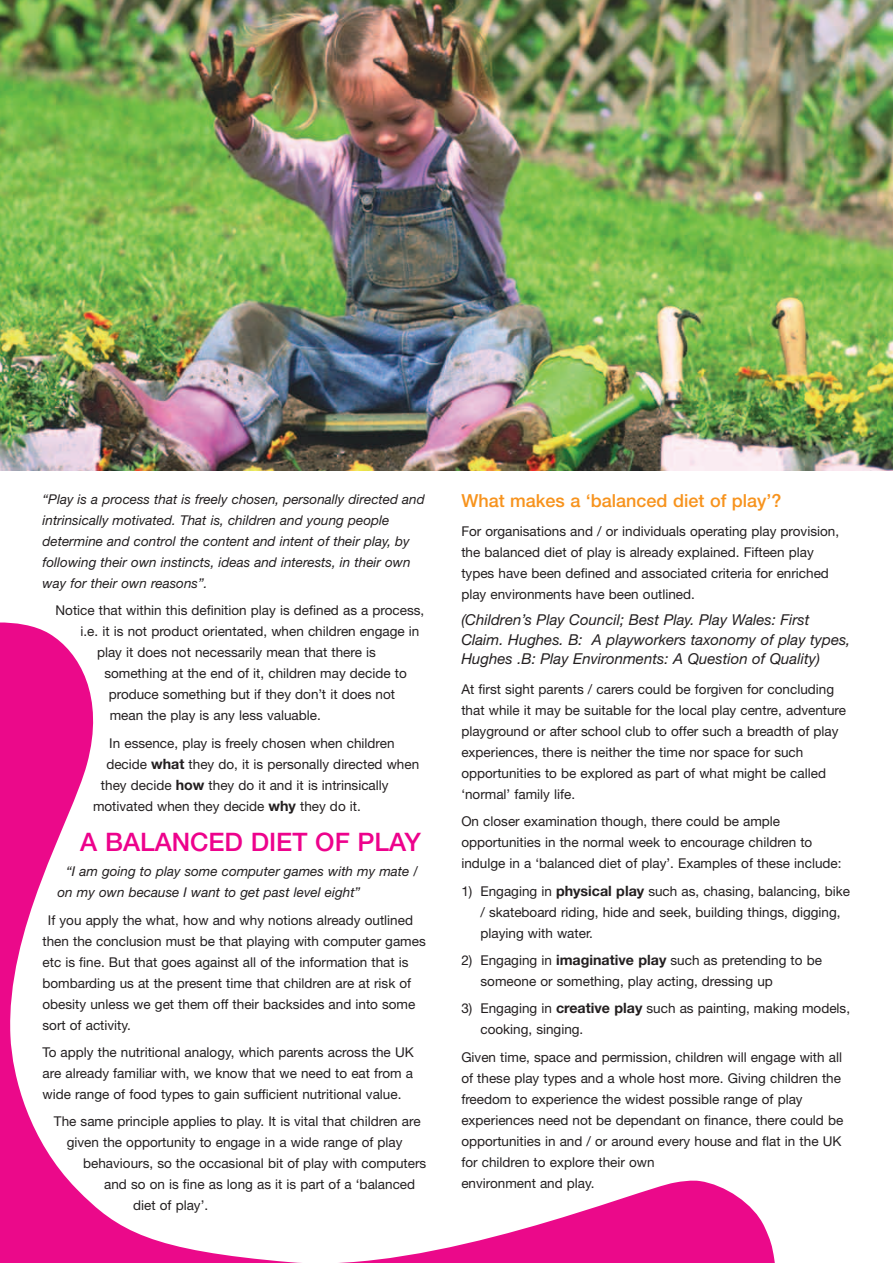
<style>
.page{position:relative;width:893px;height:1263px;background:#fff}
.page>*{position:absolute;margin:0;border:0;box-sizing:border-box;transform-origin:0 0}
.t1{font:500 25.5px "Helvetica Neue";color:#ed028c}
.t2{font:500 18px "Helvetica Neue";color:#f7931d}
.t3{font:italic 15px/19.5px "Helvetica Neue";color:#231f20}
.t4{font:13.5px/21px "Helvetica Neue";color:#231f20}
.t5{font:italic 13.5px/21px "Helvetica Neue";color:#231f20}
.s1{font-weight:700;font-size:14.25px}
</style>
<div class="page">
<img style="left:0;top:0;width:893px;height:470px">
<svg style="left:0;top:622px;width:775px;height:641px"></svg>
<p class="t5" style="left:43px;top:490px;width:384px">“Play is a process that is freely chosen, personally directed and intrinsically motivated. That is, children and young people determine and control the content and intent of their play, by following their own instincts, ideas and interests, in their own way for their own reasons”.</p>
<p class="t4" style="left:56px;top:601px;width:370px">Notice that within this definition play is defined as a process,</p>
<p class="t4" style="left:81px;top:622px;width:340px">i.e. it is not product orientated, when children engage in</p>
<p class="t4" style="left:97px;top:643px;width:280px">play it does not necessarily mean that there is</p>
<p class="t4" style="left:104px;top:664px;width:304px">something at the end of it, children may decide to</p>
<p class="t4" style="left:109px;top:685px;width:288px">produce something but if they don’t it does not</p>
<p class="t4" style="left:110px;top:706px;width:213px">mean the play is any less valuable.</p>
<p class="t4" style="left:109px;top:733px;width:287px">In essence, play is freely chosen when children</p>
<p class="t4" style="left:106px;top:754px;width:314px">decide <span class="s1">what</span> they do, it is personally directed when</p>
<p class="t4" style="left:101px;top:775px;width:289px">they decide <span class="s1">how</span> they do it and it is intrinsically</p>
<p class="t4" style="left:93px;top:796px;width:269px">motivated when they decide <span class="s1">why</span> they do it.</p>
<h1 class="t1" style="left:80px;top:833px;width:342px">A BALANCED DIET OF PLAY</h1>
<p class="t5" style="left:58px;top:862px;width:362px;text-indent:8px">“I am going to play some computer games with my mate / on my own because I want to get past level eight”</p>
<p class="t4" style="left:43px;top:910px;width:385px;text-indent:5px">If you apply the what, how and why notions already outlined then the conclusion must be that playing with computer games etc is fine. But that goes against all of the information that is bombarding us at the present time that children are at risk of obesity unless we get them off their backsides and into some sort of activity.</p>
<p class="t4" style="left:43px;top:1043px;width:373px;text-align:justify">To apply the nutritional analogy, which parents across the UK are already familiar with, we know that we need to eat from a wide range of food types to gain sufficient nutritional value.</p>
<p class="t4" style="left:54px;top:1112px;width:368px;text-align:center">The same principle applies to play. It is vital that children are given the opportunity to engage in a wide range of play</p>
<p class="t4" style="left:83px;top:1154px;width:345px">behaviours, so the occasional bit of play with computers</p>
<p class="t4" style="left:104px;top:1175px;width:312px">and so on is fine as long as it is part of a ‘balanced</p>
<p class="t4" style="left:133px;top:1196px;width:77px">diet of play’.</p>
<h2 class="t2" style="left:461px;top:494px;width:322px">What makes a ‘balanced diet of play’?</h2>
<p class="t4" style="left:461px;top:522px;width:379px">For organisations and / or individuals operating play provision, the balanced diet of play is already explained. Fifteen play types have been defined and associated criteria for enriched play environments have been outlined.</p>
<p class="t3" style="left:461px;top:612px;width:391px">(Children’s Play Council; Best Play. Play Wales: First<br>Claim. Hughes. B: A playworkers taxonomy of play types,<br>Hughes .B: Play Environments: A Question of Quality)</p>
<p class="t4" style="left:461px;top:680px;width:386px">At first sight parents / carers could be forgiven for concluding that while it may be suitable for the local play centre, adventure playground or after school club to offer such a breadth of play experiences, there is neither the time nor space for such opportunities to be explored as part of what might be called ‘normal’ family life.</p>
<p class="t4" style="left:461px;top:812px;width:382px">On closer examination though, there could be ample opportunities in the normal week to encourage children to indulge in a ‘balanced diet of play’. Examples of these include:</p>
<p class="t4" style="left:480px;top:882px;width:371px;text-indent:-19px">1) Engaging in <span class="s1">physical play</span> such as, chasing, balancing, bike / skateboard riding, hide and seek, building things, digging, playing with water.</p>
<p class="t4" style="left:480px;top:951px;width:343px;text-indent:-19px">2) Engaging in <span class="s1">imaginative play</span> such as pretending to be someone or something, play acting, dressing up</p>
<p class="t4" style="left:480px;top:999px;width:371px;text-indent:-19px">3) Engaging in <span class="s1">creative play</span> such as painting, making models, cooking, singing.</p>
<p class="t4" style="left:461px;top:1048px;width:383px">Given time, space and permission, children will engage with all of these play types and a whole host more. Giving children the freedom to experience the widest possible range of play experiences need not be dependant on finance, there could be opportunities in and / or around every house and flat in the UK for children to explore their own<br>environment and play.</p>
</div>
